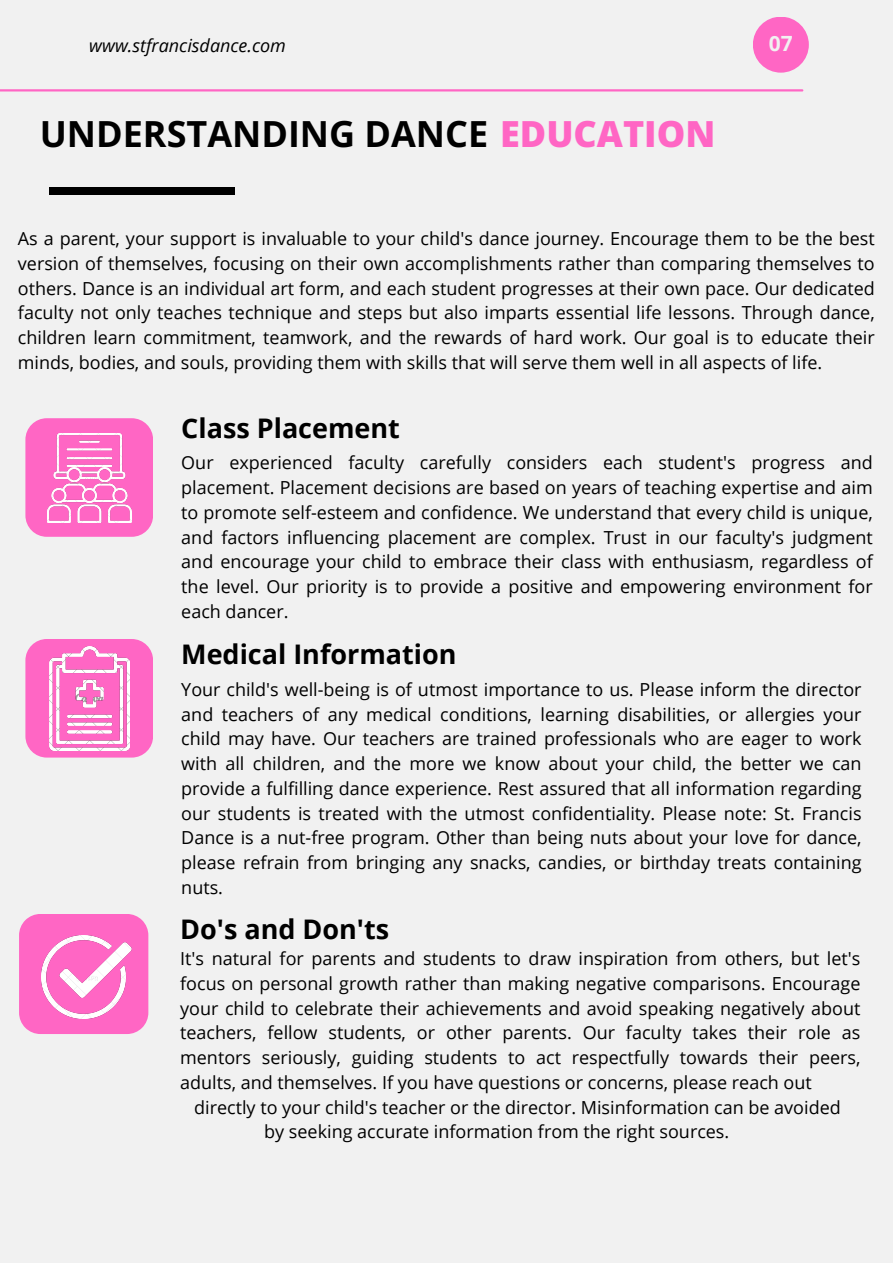
<style>
.page{position:relative;width:893px;height:1264px;background:#fff}
.page>*{position:absolute;margin:0;border:0;box-sizing:border-box;transform-origin:0 0}
.t1{font:700 36px "Open Sans";color:#000}
.t2{font:700 27px "Open Sans";color:#000}
.t3{font:700 21px "Open Sans";color:#f1f1f1}
.t4{font:18px/24.8px "Open Sans";color:#000;text-align:justify}
.t5{font:italic 18px "Open Sans";color:#000}
.s1{font-weight:800;color:#ff66c4}
</style>
<div class="page">
<div style="left:0;top:0;width:892px;height:1262px;background:#f1f1f1"></div>
<hr style="left:0;top:89px;width:802px;height:2px;background:#ff66c4">
<div style="left:752px;top:17px;width:56px;height:56px;background:#ff66c4;border-radius:50%"></div>
<div style="left:50px;top:187px;width:184px;height:8px;background:#000"></div>
<div style="left:25px;top:418px;width:128px;height:119px;background:#ff66c4;border-radius:21px"></div>
<div style="left:25px;top:639px;width:128px;height:118px;background:#ff66c4;border-radius:21px"></div>
<div style="left:19px;top:914px;width:129px;height:120px;background:#ff66c4"></div>
<img style="left:47px;top:433px;width:84px;height:89px">
<img style="left:49px;top:646px;width:80px;height:104px">
<img style="left:42px;top:935px;width:90px;height:83px">
<p class="t5" style="left:89px;top:33px;width:198px">www.stfrancisdance.com</p>
<p class="t3" style="left:768px;top:29px;width:25px">07</p>
<p class="t1" style="left:40px;top:109px;width:677px">UNDERSTANDING DANCE <span class="s1">EDUCATION</span></p>
<p class="t4" style="left:18px;top:226px;width:858px">As a parent, your support is invaluable to your child's dance journey. Encourage them to be the best version of themselves, focusing on their own accomplishments rather than comparing themselves to others. Dance is an individual art form, and each student progresses at their own pace. Our dedicated faculty not only teaches technique and steps but also imparts essential life lessons. Through dance, children learn commitment, teamwork, and the rewards of hard work. Our goal is to educate their minds, bodies, and souls, providing them with skills that will serve them well in all aspects of life.</p>
<p class="t2" style="left:181px;top:409px;width:220px">Class Placement</p>
<p class="t4" style="left:181px;top:450px;width:693px">Our experienced faculty carefully considers each student's progress and placement. Placement decisions are based on years of teaching expertise and aim to promote self-esteem and confidence. We understand that every child is unique, and factors influencing placement are complex. Trust in our faculty's judgment and encourage your child to embrace their class with enthusiasm, regardless of the level. Our priority is to provide a positive and empowering environment for each dancer.</p>
<p class="t2" style="left:181px;top:635px;width:277px">Medical Information</p>
<p class="t4" style="left:181px;top:676px;width:681px">Your child's well-being is of utmost importance to us. Please inform the director and teachers of any medical conditions, learning disabilities, or allergies your child may have. Our teachers are trained professionals who are eager to work with all children, and the more we know about your child, the better we can provide a fulfilling dance experience. Rest assured that all information regarding our students is treated with the utmost confidentiality. Please note: St. Francis Dance is a nut-free program. Other than being nuts about your love for dance, please refrain from bringing any snacks, candies, or birthday treats containing nuts.</p>
<p class="t2" style="left:180px;top:910px;width:210px">Do's and Don'ts</p>
<p class="t4" style="left:180px;top:945px;width:681px">It's natural for parents and students to draw inspiration from others, but let's focus on personal growth rather than making negative comparisons. Encourage your child to celebrate their achievements and avoid speaking negatively about teachers, fellow students, or other parents. Our faculty takes their role as mentors seriously, guiding students to act respectfully towards their peers, adults, and themselves. If you have questions or concerns, please reach out</p>
<p class="t4" style="left:194px;top:1094px;width:648px">directly to your child's teacher or the director. Misinformation can be avoided</p>
<p class="t4" style="left:264px;top:1118px;width:466px">by seeking accurate information from the right sources.</p>
</div>
